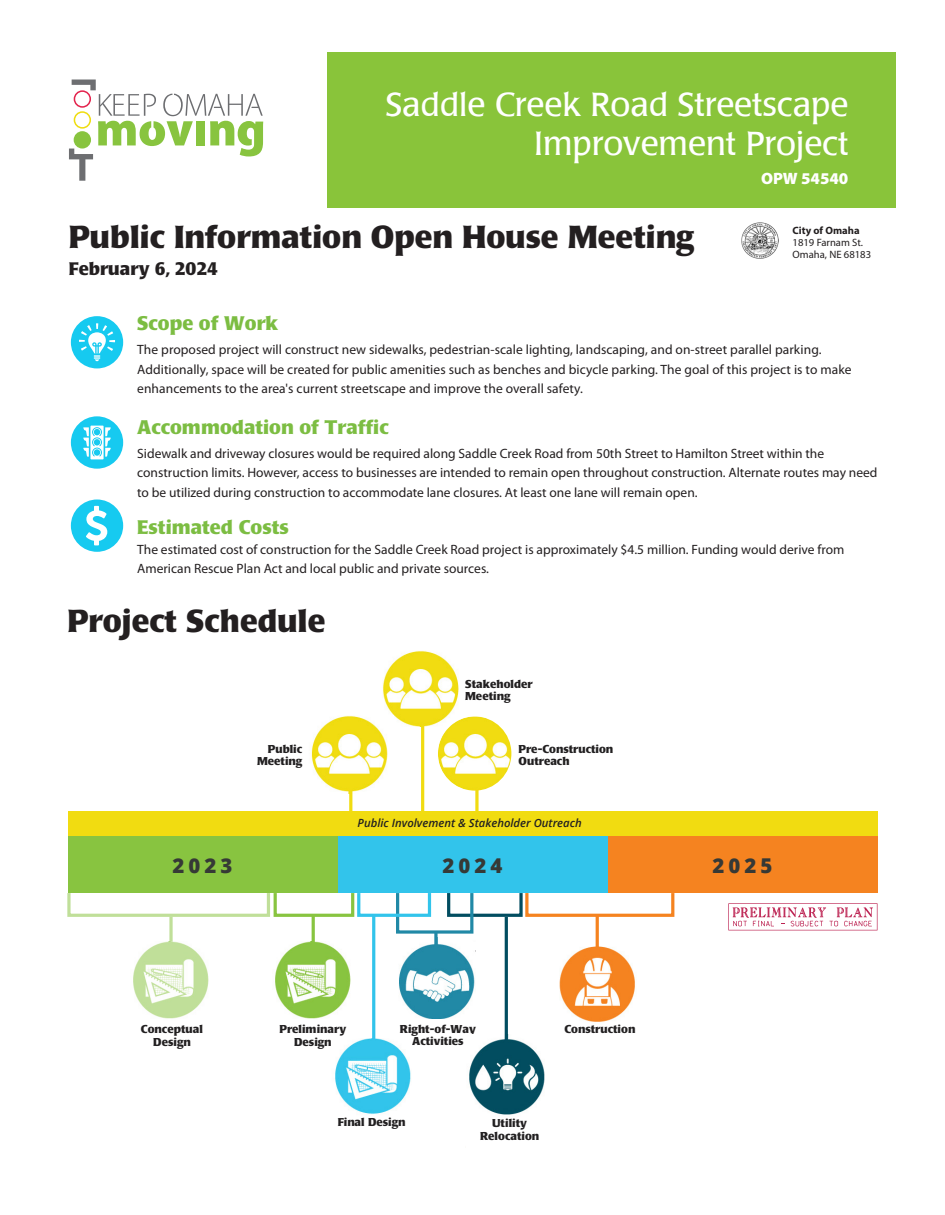
<style>
.page{position:relative;width:945px;height:1215px;background:#fff}
.page>*{position:absolute;margin:0;border:0;box-sizing:border-box;transform-origin:0 0}
.header_1{font:33px/39.6px "Poppl Laudatio";color:#fff;text-align:right}
.body{font:700 31.5px "Poppl Laudatio BQ";color:#231f20}
.t1{font:800 20.4px "Open Sans";letter-spacing:.2em;color:#363936}
.Paragraph_Headers{font:700 19.5px "Poppl Laudatio BQ";color:#7cbd42}
.body-2{font:700 18px "Poppl Laudatio BQ";color:#231f20}
.header_1-2{font:900 16.5px "Myriad Pro";color:#fff}
.body-3{font:13.5px/19.5px "Myriad Pro";color:#231f20}
.t2{font:700 11.25px/12.9px "Poppl Laudatio BQ";color:#222021;text-align:center}
.t3{font:italic 600 11.25px "Open Sans";color:#222021}
.body-4{font:10.65px "Myriad Pro";color:#231f20}
.body-5{font:700 10.65px "Myriad Pro";color:#231f20}
</style>
<div class="page">
<div style="left:328px;top:52px;width:568px;height:156px;background:#89c43a"></div>
<svg style="left:69px;top:80px;width:194px;height:101px"></svg>
<img style="left:742px;top:222px;width:36px;height:36px">
<div style="left:71px;top:500px;width:52px;height:52px;background:#16caf0;border-radius:50%"></div>
<svg style="left:86px;top:506px;width:21px;height:39px"></svg>
<div style="left:71px;top:316px;width:52px;height:52px;background:#16caf0;border-radius:50%"></div>
<svg style="left:79px;top:323px;width:36px;height:38px"></svg>
<div style="left:71px;top:416px;width:52px;height:53px;background:#16caf0;border-radius:50%"></div>
<svg style="left:83px;top:426px;width:28px;height:33px"></svg>
<img style="left:383px;top:651px;width:75px;height:76px">
<svg style="left:728px;top:903px;width:150px;height:27px"></svg>
<div style="left:68px;top:811px;width:810px;height:25px;background:#f1dc11"></div>
<div style="left:68px;top:836px;width:270px;height:57px;background:#88c440"></div>
<div style="left:608px;top:836px;width:270px;height:57px;background:#f58320"></div>
<div style="left:338px;top:836px;width:270px;height:57px;background:#32c4eb"></div>
<img style="left:275px;top:942px;width:76px;height:77px">
<img style="left:133px;top:942px;width:76px;height:77px">
<svg style="left:475px;top:791px;width:4px;height:20px"></svg>
<hr style="left:312px;top:914px;width:3px;height:39px;background:#88c440">
<svg style="left:169px;top:935px;width:4px;height:7px"></svg>
<img style="left:311px;top:715px;width:82px;height:78px">
<hr style="left:349px;top:784px;width:3px;height:38px;background:#f1dc11">
<img style="left:399px;top:943px;width:76px;height:76px">
<div style="left:466px;top:942px;width:21px;height:8px;background:#fff"></div>
<img style="left:469px;top:1035px;width:76px;height:80px">
<hr style="left:505px;top:917px;width:3px;height:130px;background:#024d60">
<img style="left:559px;top:946px;width:76px;height:76px">
<hr style="left:596px;top:915px;width:3px;height:38px;background:#f58320">
<svg style="left:67px;top:893px;width:608px;height:42px"></svg>
<img style="left:335px;top:1038px;width:76px;height:76px">
<hr style="left:372px;top:915px;width:3px;height:131px;background:#32c4eb">
<svg style="left:434px;top:931px;width:4px;height:22px"></svg>
<hr style="left:421px;top:725px;width:3px;height:90px;background:#f1dc11">
<img style="left:438px;top:716px;width:73px;height:75px;border-radius:37px">
<p class="header_1" style="left:386px;top:85px;width:464px">Saddle Creek Road Streetscape<br>Improvement Project</p>
<p class="header_1-2" style="left:761px;top:167px;width:89px">OPW 54540</p>
<p class="body" style="left:69px;top:219px;width:626px">Public Information Open House Meeting</p>
<p class="body-5" style="left:793px;top:224px;width:69px">City of Omaha</p>
<p class="body-4" style="left:793px;top:236px;width:72px">1819 Farnam St.</p>
<p class="body-4" style="left:793px;top:248px;width:80px">Omaha, NE 68183</p>
<p class="body-2" style="left:69px;top:259px;width:151px">February 6, 2024</p>
<p class="Paragraph_Headers" style="left:137px;top:312px;width:142px">Scope of Work</p>
<p class="body-3" style="left:137px;top:340px;width:716px">The proposed project will construct new sidewalks, pedestrian-scale lighting, landscaping, and on-street parallel parking.<br>Additionally, space will be created for public amenities such as benches and bicycle parking. The goal of this project is to make enhancements to the area's current streetscape and improve the overall safety.</p>
<p class="Paragraph_Headers" style="left:137px;top:416px;width:253px">Accommodation of Traffic</p>
<p class="body-3" style="left:137px;top:443px;width:742px">Sidewalk and driveway closures would be required along Saddle Creek Road from 50th Street to Hamilton Street within the construction limits. However, access to businesses are intended to remain open throughout construction. Alternate routes may need to be utilized during construction to accommodate lane closures. At least one lane will remain open.</p>
<p class="Paragraph_Headers" style="left:137px;top:516px;width:153px">Estimated Costs</p>
<p class="body-3" style="left:137px;top:539px;width:709px">The estimated cost of construction for the Saddle Creek Road project is approximately $4.5 million. Funding would derive from<br>American Rescue Plan Act and local public and private sources.</p>
<p class="body" style="left:68px;top:603px;width:259px">Project Schedule</p>
<p class="t2" style="left:257px;top:743px;width:47px;line-height:11.7px;text-align:right">Public<br>Meeting</p>
<p class="t2" style="left:465px;top:678px;width:69px;line-height:11.7px;text-align:left">Stakeholder<br>Meeting</p>
<p class="t2" style="left:519px;top:743px;width:96px">Pre-Construction</p>
<p class="t2" style="left:519px;top:755px;width:53px">Outreach</p>
<p class="t3" style="left:358px;top:816px;width:226px">Public Involvement &amp; Stakeholder Outreach</p>
<p class="t1" style="left:173px;top:850px;width:62px">2023</p>
<p class="t1" style="left:443px;top:850px;width:62px">2024</p>
<p class="t1" style="left:713px;top:850px;width:62px">2025</p>
<p class="t2" style="left:141px;top:1023px;width:63px">Conceptual<br>Design</p>
<p class="t2" style="left:280px;top:1023px;width:68px">Preliminary<br>Design</p>
<p class="t2" style="left:400px;top:1022px;width:78px">Right-of-Way<br>Activities</p>
<p class="t2" style="left:564px;top:1023px;width:72px">Construction</p>
<p class="t2" style="left:338px;top:1116px;width:69px">Final Design</p>
<p class="t2" style="left:480px;top:1117px;width:61px">Utility<br>Relocation</p>
</div>
